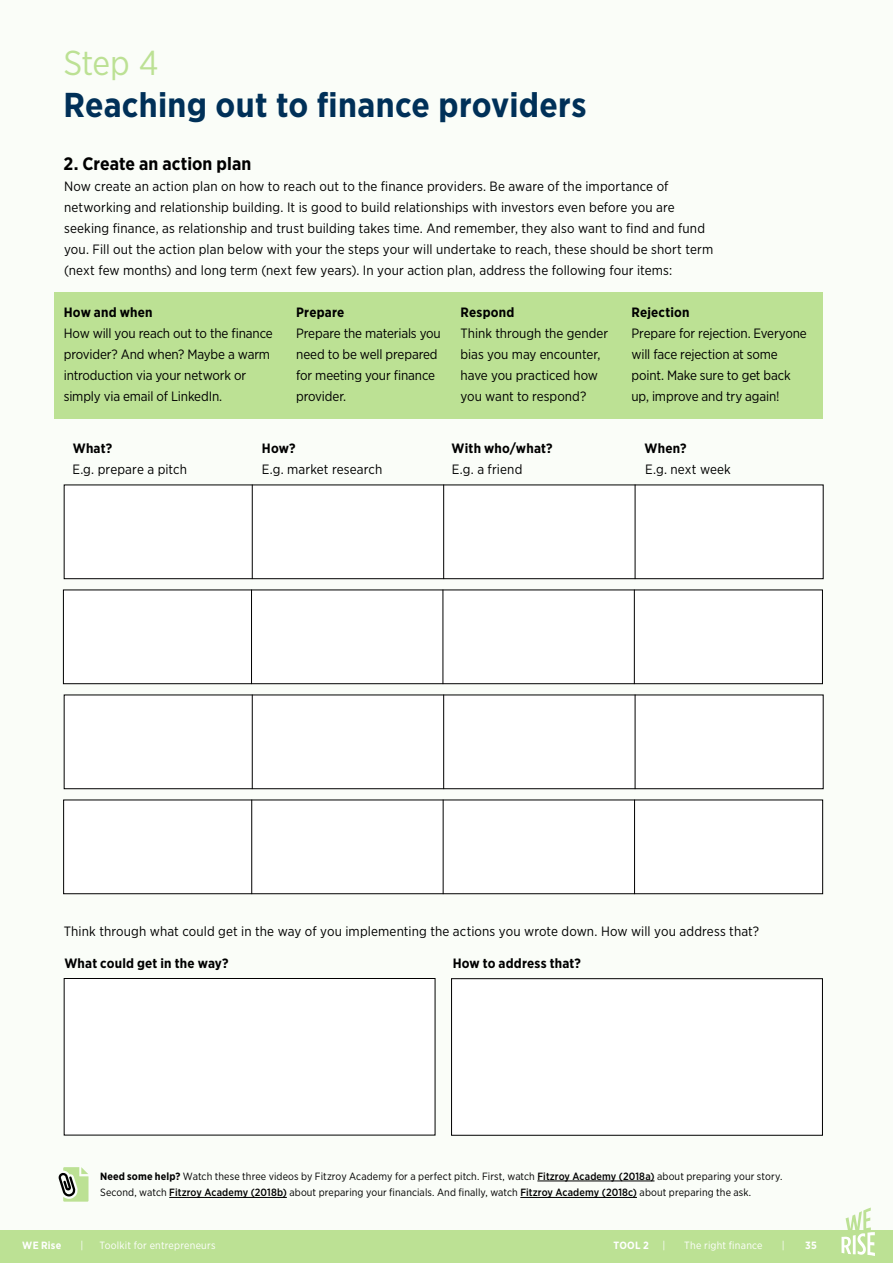
<style>
.page{position:relative;width:893px;height:1263px;background:#fafdf8}
.page>*{position:absolute;margin:0;border:0;box-sizing:border-box;transform-origin:0 0}
.t1{font:700 34.5px "Gotham Narrow";letter-spacing:.01em;color:#003058}
.t2{font:34.5px "Gotham Narrow";color:#bce194}
.t3{font:700 18px "Gotham Narrow";letter-spacing:.005em;color:#000}
.t4{font:13.5px/21px "Gotham Narrow";color:#000}
.t5{font:700 13.5px "Gotham Narrow";letter-spacing:.015em;color:#000}
.t6{font:10.5px/16.5px "Gotham Narrow";letter-spacing:.01em;color:#000}
.t7{font:10.5px "Gotham Narrow";letter-spacing:.02em;color:#fff}
.t8{font:700 10.5px "Gotham Narrow";letter-spacing:.02em;color:#fff}
.s1{font-weight:700}
.s2{font-weight:500}
</style>
<div class="page">
<div style="left:54px;top:292px;width:769px;height:126px;background:#bce194"></div>
<hr style="left:537px;top:1181px;width:117px;height:1px;background:#000">
<hr style="left:169px;top:1197px;width:118px;height:1px;background:#000">
<hr style="left:520px;top:1197px;width:117px;height:1px;background:#000">
<div style="left:64px;top:978px;width:371px;height:157px;background:#fff"></div>
<div style="left:64px;top:978px;width:371px;height:157px;border:1px solid #000"></div>
<div style="left:452px;top:979px;width:370px;height:156px;background:#fff"></div>
<div style="left:451px;top:978px;width:372px;height:158px;border:1px solid #000"></div>
<div style="left:64px;top:800px;width:759px;height:94px;background:#fff"></div>
<hr style="left:251px;top:800px;width:1px;height:94px;background:#000">
<hr style="left:443px;top:800px;width:1px;height:94px;background:#000">
<hr style="left:634px;top:800px;width:1px;height:94px;background:#000">
<div style="left:64px;top:485px;width:759px;height:94px;background:#fff"></div>
<div style="left:64px;top:484px;width:760px;height:95px;border:1px solid #000"></div>
<hr style="left:252px;top:485px;width:1px;height:94px;background:#000">
<hr style="left:443px;top:485px;width:1px;height:94px;background:#000">
<hr style="left:635px;top:485px;width:1px;height:94px;background:#000">
<div style="left:63px;top:590px;width:759px;height:94px;background:#fff"></div>
<div style="left:63px;top:590px;width:760px;height:94px;border:1px solid #000"></div>
<hr style="left:251px;top:590px;width:1px;height:94px;background:#000">
<hr style="left:443px;top:590px;width:1px;height:94px;background:#000">
<hr style="left:634px;top:590px;width:1px;height:94px;background:#000">
<div style="left:64px;top:695px;width:759px;height:94px;background:#fff"></div>
<div style="left:64px;top:694px;width:760px;height:95px;border:1px solid #000"></div>
<hr style="left:252px;top:695px;width:1px;height:94px;background:#000">
<hr style="left:443px;top:695px;width:1px;height:94px;background:#000">
<hr style="left:635px;top:695px;width:1px;height:94px;background:#000">
<div style="left:0;top:1230px;width:893px;height:33px;background:#bce194"></div>
<svg style="left:841px;top:1207px;width:34px;height:49px"></svg>
<svg style="left:58px;top:1167px;width:31px;height:35px"></svg>
<h1 class="t2" style="left:63px;top:41px;width:97px">Step 4</h1>
<h1 class="t1" style="left:63px;top:83px;width:525px">Reaching out to finance providers</h1>
<h2 class="t3" style="left:63px;top:152px;width:189px">2. Create an action plan</h2>
<p class="t4" style="left:64px;top:175px;width:651px">Now create an action plan on how to reach out to the finance providers. Be aware of the importance of networking and relationship building. It is good to build relationships with investors even before you are seeking finance, as relationship and trust building takes time. And remember, they also want to find and fund you. Fill out the action plan below with your the steps your will undertake to reach, these should be short term (next few months) and long term (next few years). In your action plan, address the following four items:</p>
<p class="t5" style="left:64px;top:303px;width:90px">How and when</p>
<p class="t4" style="left:64px;top:322px;width:211px">How will you reach out to the finance provider? And when? Maybe a warm introduction via your network or simply via email of LinkedIn.</p>
<p class="t5" style="left:461px;top:303px;width:55px">Respond</p>
<p class="t4" style="left:461px;top:322px;width:149px">Think through the gender bias you may encounter, have you practiced how you want to respond?</p>
<p class="t5" style="left:631px;top:303px;width:60px">Rejection</p>
<p class="t4" style="left:631px;top:322px;width:177px">Prepare for rejection. Everyone will face rejection at some point. Make sure to get back up, improve and try again!</p>
<p class="t5" style="left:296px;top:303px;width:50px">Prepare</p>
<p class="t4" style="left:296px;top:322px;width:146px">Prepare the materials you need to be well prepared for meeting your finance provider.</p>
<p class="t5" style="left:73px;top:440px;width:41px">What?</p>
<p class="t5" style="left:262px;top:440px;width:35px">How?</p>
<p class="t5" style="left:451px;top:440px;width:102px">With who/what?</p>
<p class="t5" style="left:645px;top:440px;width:43px">When?</p>
<p class="t4" style="left:72px;top:458px;width:116px">E.g. prepare a pitch</p>
<p class="t4" style="left:262px;top:458px;width:122px">E.g. market research</p>
<p class="t4" style="left:452px;top:458px;width:72px">E.g. a friend</p>
<p class="t4" style="left:645px;top:458px;width:87px">E.g. next week</p>
<p class="t4" style="left:64px;top:921px;width:697px">Think through what could get in the way of you implementing the actions you wrote down. How will you address that?</p>
<p class="t5" style="left:64px;top:954px;width:166px">What could get in the way?</p>
<p class="t5" style="left:453px;top:954px;width:130px">How to address that?</p>
<p class="t6" style="left:100px;top:1168px;width:684px"><span class="s1">Need some help?</span> Watch these three videos by Fitzroy Academy for a perfect pitch. First, watch <span class="s2">Fitzroy Academy (2018a)</span> about preparing your story.<br>Second, watch <span class="s2">Fitzroy Academy (2018b)</span> about preparing your financials. And finally, watch <span class="s2">Fitzroy Academy (2018c)</span> about preparing the ask.</p>
<p class="t8" style="left:22px;top:1238px;width:40px">WE Rise</p>
<p class="t7" style="left:80px;top:1238px;width:4px">|</p>
<p class="t7" style="left:100px;top:1238px;width:117px">Toolkit for entrepreneurs</p>
<p class="t8" style="left:614px;top:1238px;width:37px">TOOL 2</p>
<p class="t7" style="left:662px;top:1238px;width:4px">|</p>
<p class="t7" style="left:684px;top:1238px;width:80px">The right finance</p>
<p class="t7" style="left:782px;top:1238px;width:4px">|</p>
<p class="t8" style="left:805px;top:1238px;width:13px">35</p>
</div>
